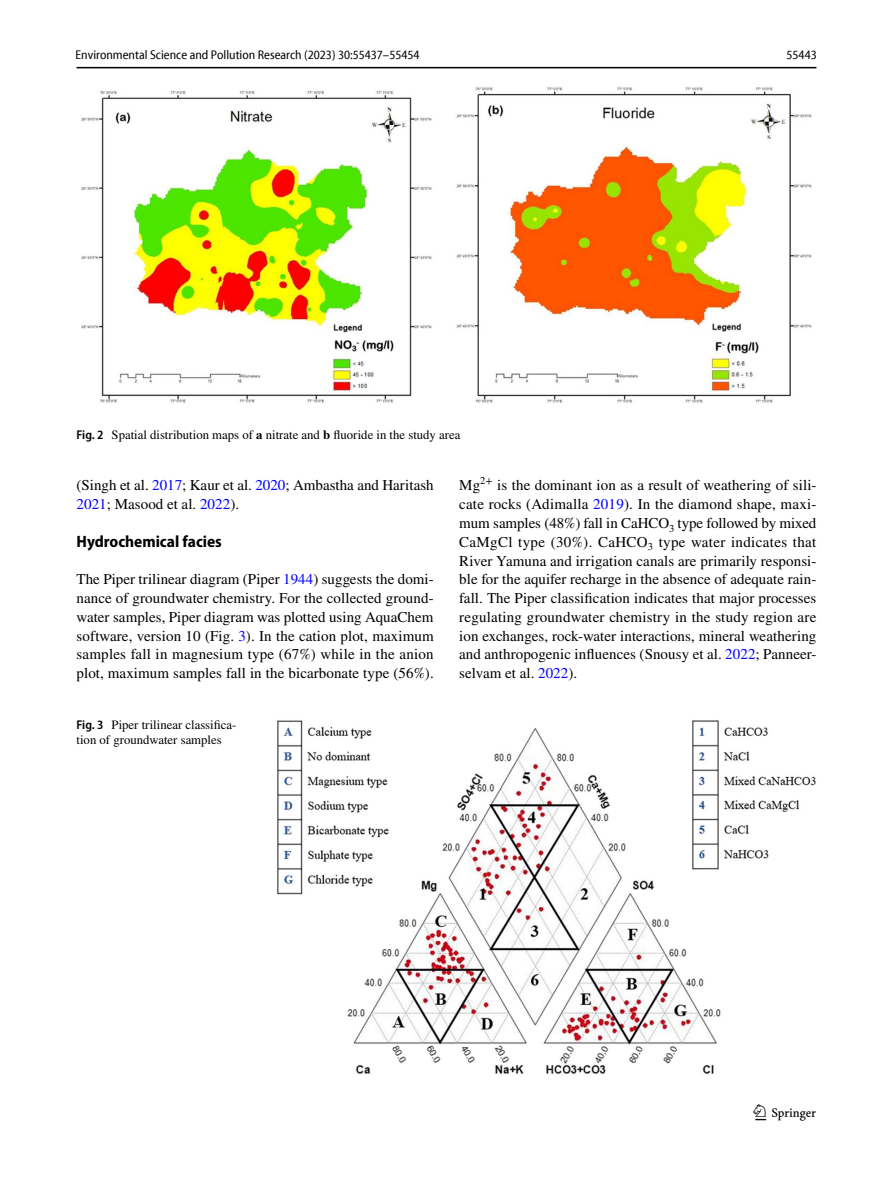
<style>
.page{position:relative;width:893px;height:1187px;background:#fff}
.page>*{position:absolute;margin:0;border:0;box-sizing:border-box;transform-origin:0 0}
.t1{font:22.5px "Springnew Regular 3";color:#000}
.t2{font:700 semi-condensed 16.5px "Myriad Pro";color:#000}
.t3{font:15px/18.8px "STIX";letter-spacing:.005em;color:#000;text-align:justify}
.t4{font:12.75px/15px "STIX";color:#000}
.t5{font:semi-condensed 12.75px "Myriad Pro Unic";color:#000}
.s1{font-family:"Myriad Pro";font-weight:600;font-stretch:semi-condensed}
.s2{font-weight:700}
.s3{color:#00f}
</style>
<div class="page">
<hr style="left:77px;top:67px;width:739px;height:1px;background:#000">
<img style="left:81px;top:87px;width:731px;height:316px">
<img style="left:277px;top:720px;width:539px;height:353px">
<p class="t5" style="left:76px;top:50px;width:346px">Environmental Science and Pollution Research (2023) 30:55437–55454</p>
<p class="t5" style="left:786px;top:50px;width:32px">55443</p>
<p class="t4" style="left:77px;top:428px;width:385px"><span class="s1">Fig. 2</span> Spatial distribution maps of <span class="s2">a</span> nitrate and <span class="s2">b</span> fluoride in the study area</p>
<p class="t3" style="left:77px;top:477px;width:359px">(Singh et al. <span class="s3">2017</span>; Kaur et al. <span class="s3">2020</span>; Ambastha and Haritash<br><span class="s3">2021</span>; Masood et al. <span class="s3">2022</span>).</p>
<p class="t2" style="left:77px;top:532px;width:147px">Hydrochemical facies</p>
<p class="t3" style="left:77px;top:571px;width:359px">The Piper trilinear diagram (Piper <span class="s3">1944</span>) suggests the domi&shy;nance of groundwater chemistry. For the collected ground&shy;water samples, Piper diagram was plotted using AquaChem software, version 10 (Fig. <span class="s3">3</span>). In the cation plot, maximum samples fall in magnesium type (67%) while in the anion plot, maximum samples fall in the bicarbonate type (56%).</p>
<p class="t4" style="left:77px;top:718px;width:161px"><span class="s1">Fig. 3</span> Piper trilinear classifica&shy;tion of groundwater samples</p>
<p class="t3" style="left:459px;top:477px;width:359px">Mg<sup>2+</sup> is the dominant ion as a result of weathering of sili&shy;cate rocks (Adimalla <span class="s3">2019</span>). In the diamond shape, maxi&shy;mum samples (48%) fall in CaHCO<sub>3</sub> type followed by mixed CaMgCl type (30%). CaHCO<sub>3</sub> type water indicates that River Yamuna and irrigation canals are primarily responsi&shy;ble for the aquifer recharge in the absence of adequate rain&shy;fall. The Piper classification indicates that major processes regulating groundwater chemistry in the study region are ion exchanges, rock-water interactions, mineral weathering and anthropogenic influences (Snousy et al. <span class="s3">2022</span>; Panneer&shy;selvam et al. <span class="s3">2022</span>).</p>
<h1 class="t1" style="left:755px;top:1104px;width:62px">1 3</h1>
</div>
